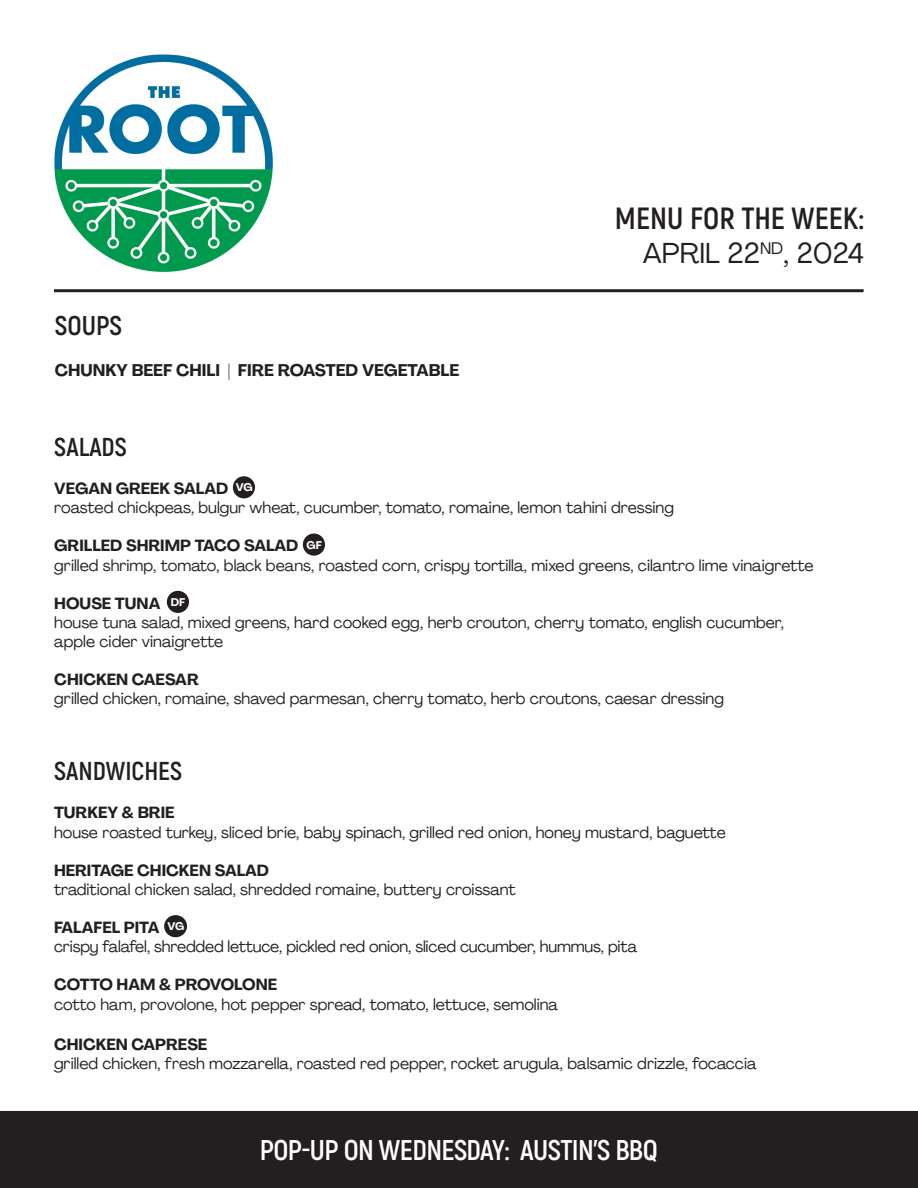
<style>
.page{position:relative;width:918px;height:1188px;background:#fff}
.page>*{position:absolute;margin:0;border:0;box-sizing:border-box;transform-origin:0 0}
.t1{font:700 30.75px "Akrobat";color:#231f20}
.t2{font:700 28.5px "Akrobat";letter-spacing:-.02em;color:#fff}
.t3{font:28.5px "Agrandir Variable";color:#231f20}
.t4{font:700 27.15px "Akrobat";color:#231f20}
.t5{font:700 25.95px "Akrobat";color:#231f20}
.t6{font:16.65px "Agrandir Variable";color:#231f20}
.t7{font:15.9px/19px "Agrandir Variable";color:#231f20}
.t8{font:10.95px "Agrandir Variable";letter-spacing:-.025em;color:#fff}
</style>
<div class="page">
<img style="left:55px;top:54px;width:218px;height:218px">
<hr style="left:54px;top:289px;width:810px;height:3px;background:#231f20">
<div style="left:1px;top:1112px;width:916px;height:75px;background:#231f20"></div>
<div style="left:0;top:1111px;width:918px;height:77px;border:2px solid #231f20"></div>
<div style="left:164px;top:915px;width:23px;height:22px;background:#231f20;border-radius:50%"></div>
<div style="left:233px;top:476px;width:22px;height:22px;background:#231f20;border-radius:50%"></div>
<div style="left:167px;top:591px;width:22px;height:22px;background:#231f20;border-radius:50%"></div>
<div style="left:303px;top:534px;width:22px;height:22px;background:#231f20;border-radius:50%"></div>
<p class="t4" style="left:55px;top:308px;width:69px">SOUPS</p>
<p class="t6" style="left:55px;top:360px;width:406px">CHUNKY BEEF CHILI | FIRE ROASTED VEGETABLE</p>
<p class="t1" style="left:615px;top:199px;width:251px">MENU FOR THE WEEK:</p>
<p class="t3" style="left:643px;top:236px;width:223px">APRIL 22<sup>ND</sup>, 2024</p>
<p class="t5" style="left:54px;top:431px;width:74px">SALADS</p>
<p class="t7" style="left:54px;top:479px;width:176px">VEGAN GREEK SALAD</p>
<p class="t7" style="left:54px;top:498px;width:621px">roasted chickpeas, bulgur wheat, cucumber, tomato, romaine, lemon tahini dressing</p>
<p class="t7" style="left:54px;top:536px;width:246px">GRILLED SHRIMP TACO SALAD</p>
<p class="t7" style="left:54px;top:555px;width:761px">grilled shrimp, tomato, black beans, roasted corn, crispy tortilla, mixed greens, cilantro lime vinaigrette</p>
<p class="t7" style="left:54px;top:594px;width:108px">HOUSE TUNA</p>
<p class="t7" style="left:54px;top:613px;width:731px">house tuna salad, mixed greens, hard cooked egg, herb crouton, cherry tomato, english cucumber,</p>
<p class="t7" style="left:54px;top:632px;width:171px">apple cider vinaigrette</p>
<p class="t7" style="left:54px;top:670px;width:146px">CHICKEN CAESAR</p>
<p class="t7" style="left:54px;top:689px;width:671px">grilled chicken, romaine, shaved parmesan, cherry tomato, herb croutons, caesar dressing</p>
<p class="t8" style="left:236px;top:481px;width:18px">VG</p>
<p class="t8" style="left:307px;top:538px;width:17px">GF</p>
<p class="t8" style="left:171px;top:595px;width:16px">DF</p>
<p class="t5" style="left:54px;top:755px;width:130px">SANDWICHES</p>
<p class="t7" style="left:54px;top:803px;width:122px">TURKEY &amp; BRIE</p>
<p class="t7" style="left:54px;top:822px;width:673px">house roasted turkey, sliced brie, baby spinach, grilled red onion, honey mustard, baguette</p>
<p class="t7" style="left:54px;top:861px;width:217px">HERITAGE CHICKEN SALAD</p>
<p class="t7" style="left:54px;top:880px;width:463px">traditional chicken salad, shredded romaine, buttery croissant</p>
<p class="t7" style="left:54px;top:918px;width:107px">FALAFEL PITA</p>
<p class="t7" style="left:54px;top:937px;width:585px">crispy falafel, shredded lettuce, pickled red onion, sliced cucumber, hummus, pita</p>
<p class="t7" style="left:54px;top:975px;width:506px">COTTO HAM &amp; PROVOLONE<br>cotto ham, provolone, hot pepper spread, tomato, lettuce, semolina</p>
<p class="t7" style="left:54px;top:1034px;width:704px">CHICKEN CAPRESE<br>grilled chicken, fresh mozzarella, roasted red pepper, rocket arugula, balsamic drizzle, focaccia</p>
<p class="t8" style="left:168px;top:920px;width:18px">VG</p>
<p class="t2" style="left:260px;top:1133px;width:400px">POP-UP ON WEDNESDAY: AUSTIN’S BBQ</p>
</div>
